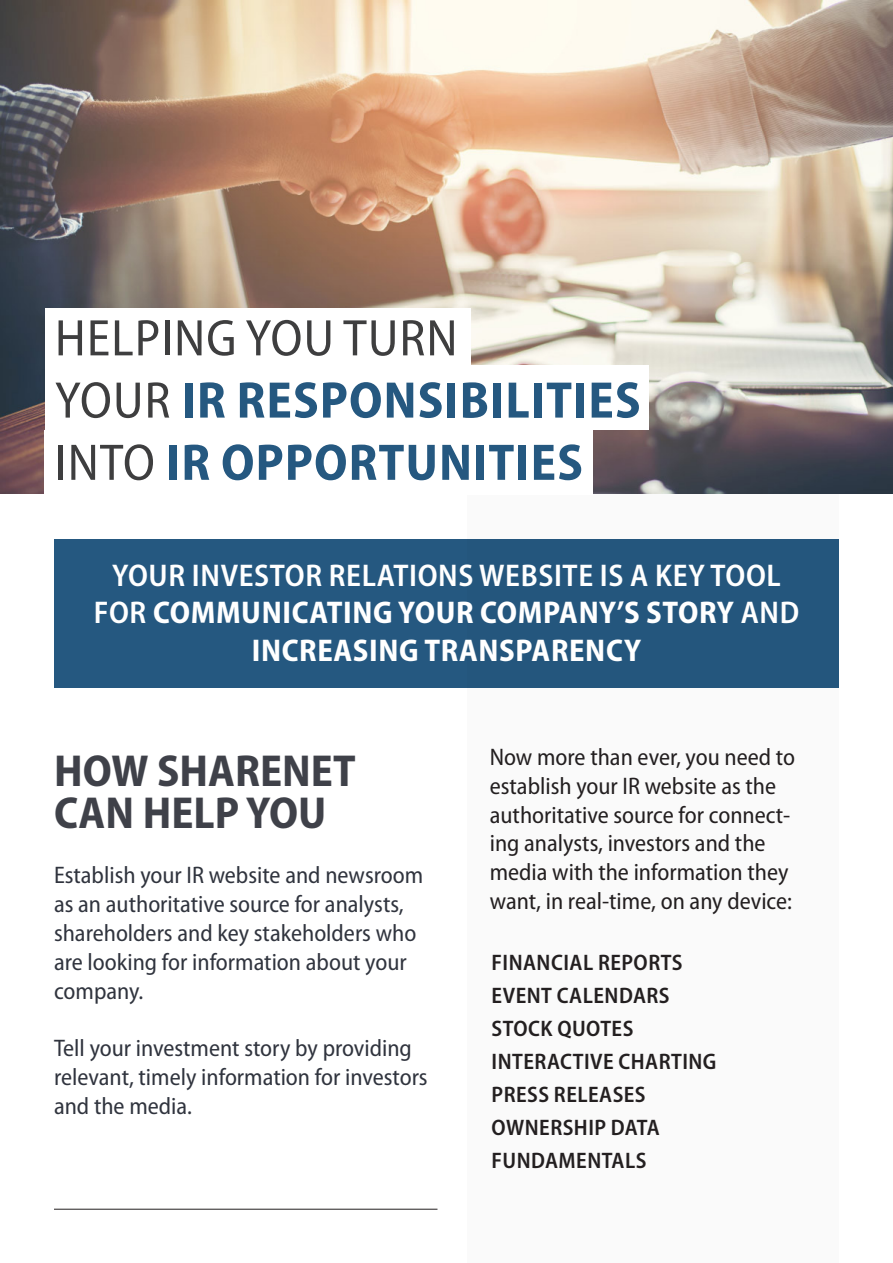
<style>
.page{position:relative;width:893px;height:1263px;background:#fff}
.page>*{position:absolute;margin:0;border:0;box-sizing:border-box;transform-origin:0 0}
.t1{font:700 semi-condensed 51.9px "Myriad Pro";letter-spacing:.02em;color:#255880}
.t2{font:semi-condensed 51.9px "Myriad Pro";letter-spacing:.02em;color:#3e3e3f}
.t3{font:700 semi-condensed 45px "Myriad Pro";color:#3f4149}
.t4{font:700 semi-condensed 31.5px "Myriad Pro";letter-spacing:.02em;color:#fff}
.t5{font:600 semi-condensed 31.5px "Myriad Pro";letter-spacing:.02em;color:#fff}
.t6{font:semi-condensed 24px/28.8px "Myriad Pro";color:#30343e}
.t7{font:semi-condensed 24px/28.8px "Myriad Pro";color:#231f20}
.t8{font:600 semi-condensed 22.5px "Myriad Pro";letter-spacing:.02em;color:#231f20}
.s1{font-weight:400;color:#3e3e3f}
.s2{font-weight:600}
</style>
<div class="page">
<div style="left:468px;top:493px;width:371px;height:770px;background:#fafafa"></div>
<img style="left:0;top:0;width:893px;height:493px">
<div style="left:45px;top:308px;width:426px;height:58px;background:#fff"></div>
<div style="left:45px;top:366px;width:604px;height:64px;background:#fff"></div>
<div style="left:45px;top:430px;width:548px;height:64px;background:#fff"></div>
<div style="left:54px;top:539px;width:785px;height:148px;background:#255880"></div>
<hr style="left:54px;top:1209px;width:383px;height:1px;background:#231f20">
<p class="t2" style="left:55px;top:306px;width:404px">HELPING YOU TURN</p>
<p class="t1" style="left:55px;top:367px;width:587px"><span class="s1">YOUR</span> IR RESPONSIBILITIES</p>
<p class="t1" style="left:55px;top:429px;width:529px"><span class="s1">INTO</span> IR OPPORTUNITIES</p>
<p class="t5" style="left:112px;top:555px;width:670px">YOUR INVESTOR RELATIONS WEBSITE IS A KEY TOOL</p>
<p class="t4" style="left:94px;top:592px;width:707px"><span class="s2">FOR</span> COMMUNICATING YOUR COMPANY’S STORY <span class="s2">AND</span></p>
<p class="t4" style="left:252px;top:630px;width:391px">INCREASING TRANSPARENCY</p>
<p class="t3" style="left:54px;top:742px;width:303px">HOW SHARENET</p>
<p class="t3" style="left:54px;top:784px;width:274px">CAN HELP YOU</p>
<p class="t6" style="left:54px;top:861px;width:371px">Establish your IR website and newsroom as an authoritative source for analysts, shareholders and key stakeholders who are looking for information about your company.</p>
<p class="t6" style="left:54px;top:1033px;width:375px">Tell your investment story by providing relevant, timely information for investors and the media.</p>
<p class="t7" style="left:490px;top:742px;width:307px">Now more than ever, you need to establish your IR website as the authoritative source for connect&shy;ing analysts, investors and the media with the information they want, in real-time, on any device:</p>
<p class="t8" style="left:492px;top:949px;width:192px">FINANCIAL REPORTS</p>
<p class="t8" style="left:492px;top:982px;width:180px">EVENT CALENDARS</p>
<p class="t8" style="left:492px;top:1015px;width:143px">STOCK QUOTES</p>
<p class="t8" style="left:492px;top:1048px;width:226px">INTERACTIVE CHARTING</p>
<p class="t8" style="left:492px;top:1081px;width:156px">PRESS RELEASES</p>
<p class="t8" style="left:492px;top:1114px;width:170px">OWNERSHIP DATA</p>
<p class="t8" style="left:492px;top:1147px;width:156px">FUNDAMENTALS</p>
</div>
